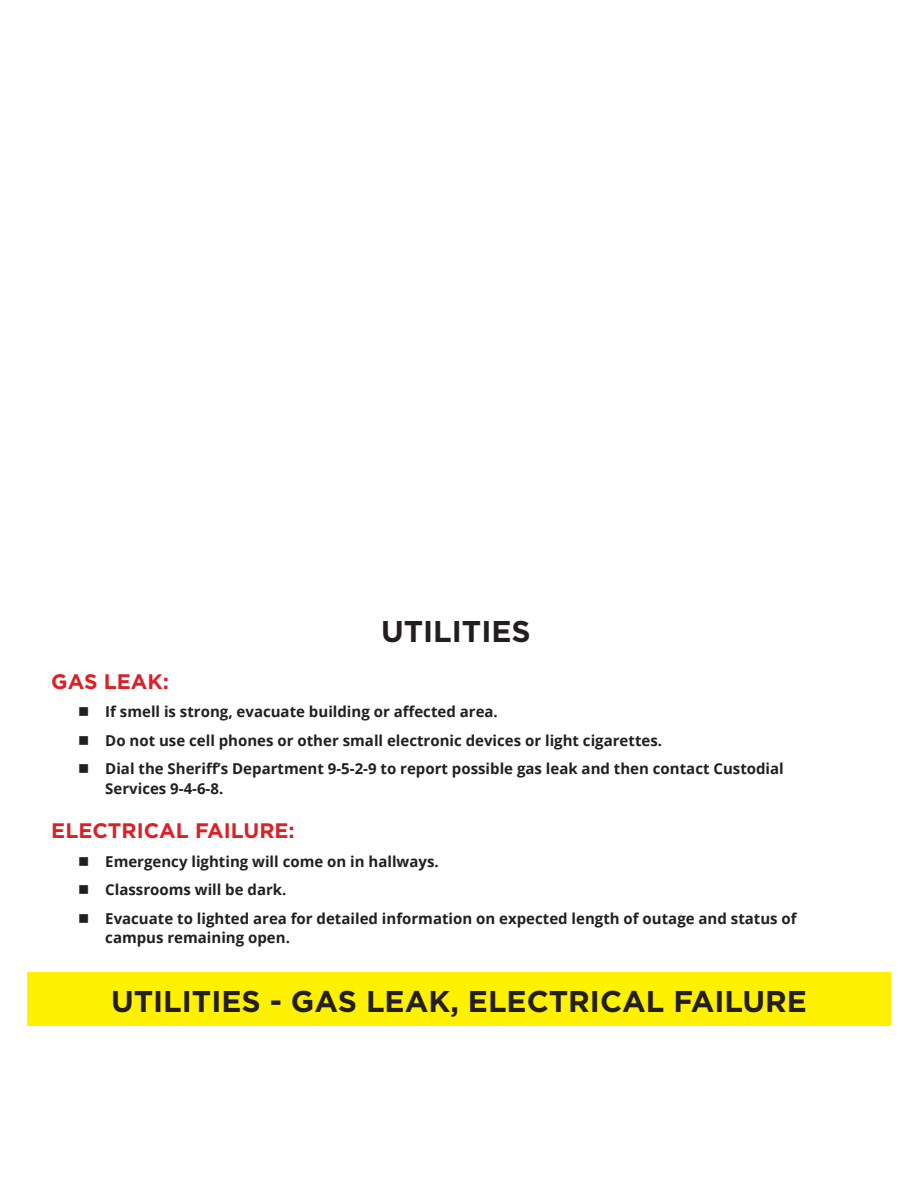
<style>
.page{position:relative;width:918px;height:1188px;background:#fff}
.page>*{position:absolute;margin:0;border:0;box-sizing:border-box;transform-origin:0 0}
.t1{font:700 30px "Gotham";color:#231f20}
.t2{font:700 21px "Gotham";color:#da2128}
.t3{font:700 15px/28.5px "Open Sans";color:#231f20}
</style>
<div class="page">
<div style="left:27px;top:972px;width:864px;height:54px;background:#fff101"></div>
<h1 class="t1" style="left:381px;top:614px;width:151px">UTILITIES</h1>
<h2 class="t2" style="left:51px;top:669px;width:119px">GAS LEAK:</h2>
<p class="t3" style="left:105px;top:697px;width:680px">If smell is strong, evacuate building or affected area.<br>Do not use cell phones or other small electronic devices or light cigarettes.<br>Dial the Sheriff’s Department 9-5-2-9 to report possible gas leak and then contact Custodial</p>
<p class="t3" style="left:105px;top:774px;width:118px">Services 9-4-6-8.</p>
<h2 class="t2" style="left:51px;top:819px;width:245px">ELECTRICAL FAILURE:</h2>
<p class="t3" style="left:105px;top:847px;width:693px">Emergency lighting will come on in hallways.<br>Classrooms will be dark.<br>Evacuate to lighted area for detailed information on expected length of outage and status of</p>
<p class="t3" style="left:105px;top:923px;width:184px">campus remaining open.</p>
<h1 class="t1" style="left:111px;top:984px;width:697px">UTILITIES - GAS LEAK, ELECTRICAL FAILURE</h1>
</div>
